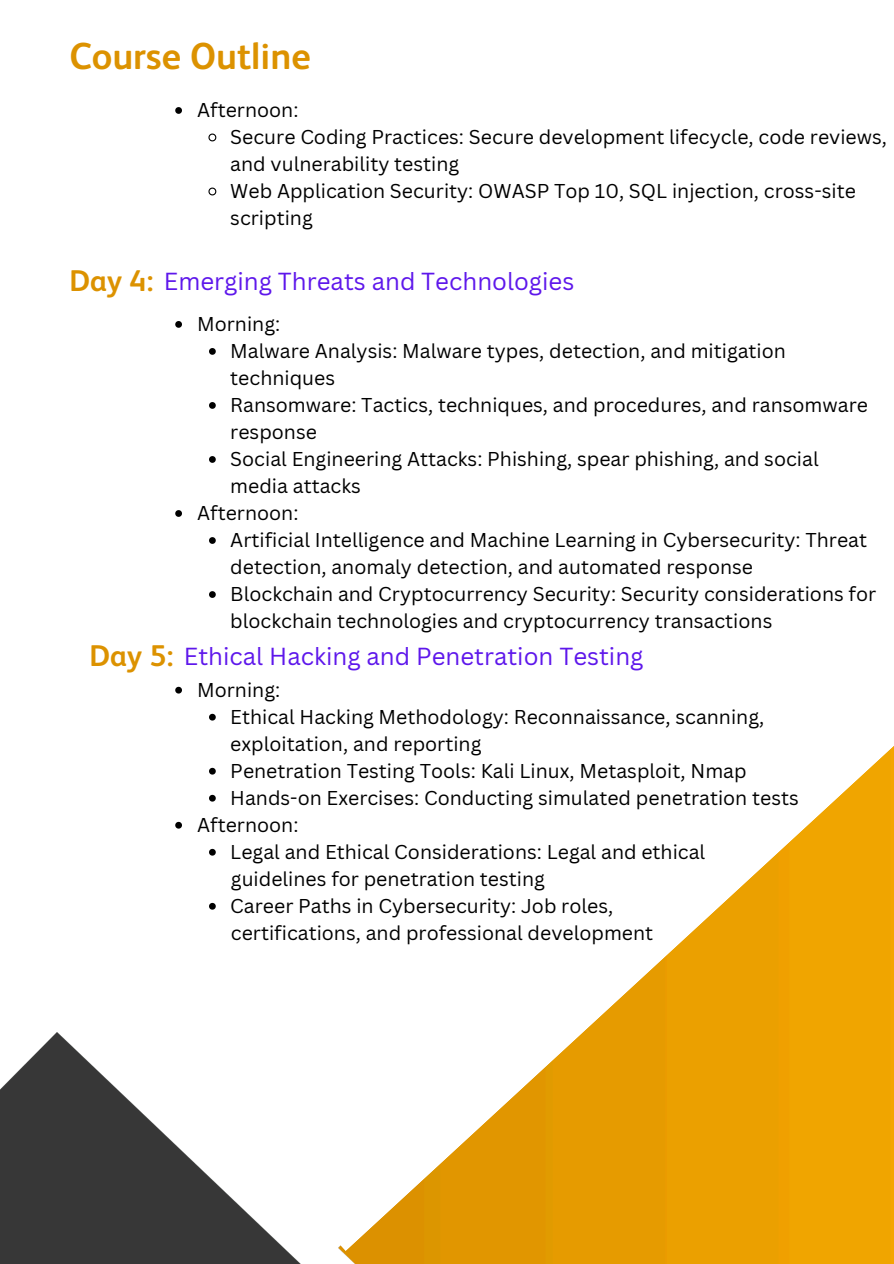
<style>
.page{position:relative;width:894px;height:1264px;background:#fff}
.page>*{position:absolute;margin:0;border:0;box-sizing:border-box;transform-origin:0 0}
.t1{font:700 37.5px "FS Albert Arabic";color:#dc9200}
.t2{font:700 30px "FS Albert Arabic";color:#dc9200}
.t3{font:24px "Canva Sans";color:#5e17eb}
.t4{font:19.5px/27px "Canva Sans";color:#000}
</style>
<div class="page">
<img style="left:0;top:1032px;width:893px;height:231px">
<svg style="left:164px;top:693px;width:729px;height:558px"></svg>
<svg style="left:175px;top:321px;width:7px;height:7px"></svg>
<svg style="left:209px;top:348px;width:7px;height:7px"></svg>
<svg style="left:209px;top:402px;width:7px;height:7px"></svg>
<svg style="left:209px;top:456px;width:7px;height:7px"></svg>
<svg style="left:175px;top:510px;width:7px;height:7px"></svg>
<svg style="left:209px;top:537px;width:7px;height:7px"></svg>
<svg style="left:209px;top:591px;width:7px;height:7px"></svg>
<svg style="left:175px;top:686px;width:7px;height:7px"></svg>
<svg style="left:209px;top:713px;width:7px;height:7px"></svg>
<svg style="left:209px;top:767px;width:7px;height:7px"></svg>
<svg style="left:209px;top:794px;width:7px;height:7px"></svg>
<svg style="left:175px;top:821px;width:7px;height:7px"></svg>
<svg style="left:209px;top:848px;width:7px;height:7px"></svg>
<svg style="left:209px;top:902px;width:7px;height:7px"></svg>
<svg style="left:175px;top:107px;width:7px;height:7px"></svg>
<svg style="left:208px;top:133px;width:9px;height:9px"></svg>
<svg style="left:208px;top:187px;width:9px;height:9px"></svg>
<p class="t1" style="left:69px;top:34px;width:243px">Course Outline</p>
<p class="t4" style="left:197px;top:96px;width:103px">Afternoon:</p>
<p class="t4" style="left:230px;top:123px;width:658px">Secure Coding Practices: Secure development lifecycle, code reviews, and vulnerability testing</p>
<p class="t4" style="left:230px;top:177px;width:627px">Web Application Security: OWASP Top 10, SQL injection, cross-site scripting</p>
<h3 class="t2" style="left:69px;top:263px;width:86px">Day 4:</h3>
<p class="t3" style="left:164px;top:264px;width:412px">Emerging Threats and Technologies</p>
<p class="t4" style="left:197px;top:310px;width:85px">Morning:</p>
<p class="t4" style="left:230px;top:337px;width:557px">Malware Analysis: Malware types, detection, and mitigation techniques</p>
<p class="t4" style="left:230px;top:391px;width:639px">Ransomware: Tactics, techniques, and procedures, and ransomware response</p>
<p class="t4" style="left:230px;top:445px;width:589px">Social Engineering Attacks: Phishing, spear phishing, and social media attacks</p>
<p class="t4" style="left:197px;top:499px;width:103px">Afternoon:</p>
<p class="t4" style="left:230px;top:526px;width:638px">Artificial Intelligence and Machine Learning in Cybersecurity: Threat detection, anomaly detection, and automated response</p>
<p class="t4" style="left:230px;top:580px;width:647px">Blockchain and Cryptocurrency Security: Security considerations for blockchain technologies and cryptocurrency transactions</p>
<p class="t2" style="left:89px;top:638px;width:86px">Day 5:</p>
<p class="t3" style="left:184px;top:639px;width:461px">Ethical Hacking and Penetration Testing</p>
<p class="t4" style="left:197px;top:676px;width:85px">Morning:</p>
<p class="t4" style="left:230px;top:703px;width:535px">Ethical Hacking Methodology: Reconnaissance, scanning, exploitation, and reporting</p>
<p class="t4" style="left:230px;top:757px;width:517px">Penetration Testing Tools: Kali Linux, Metasploit, Nmap</p>
<p class="t4" style="left:230px;top:784px;width:570px">Hands-on Exercises: Conducting simulated penetration tests</p>
<p class="t4" style="left:197px;top:811px;width:103px">Afternoon:</p>
<p class="t4" style="left:230px;top:838px;width:476px">Legal and Ethical Considerations: Legal and ethical</p>
<p class="t4" style="left:231px;top:865px;width:315px">guidelines for penetration testing</p>
<p class="t4" style="left:230px;top:892px;width:384px">Career Paths in Cybersecurity: Job roles,</p>
<p class="t4" style="left:231px;top:919px;width:423px">certifications, and professional development</p>
</div>
